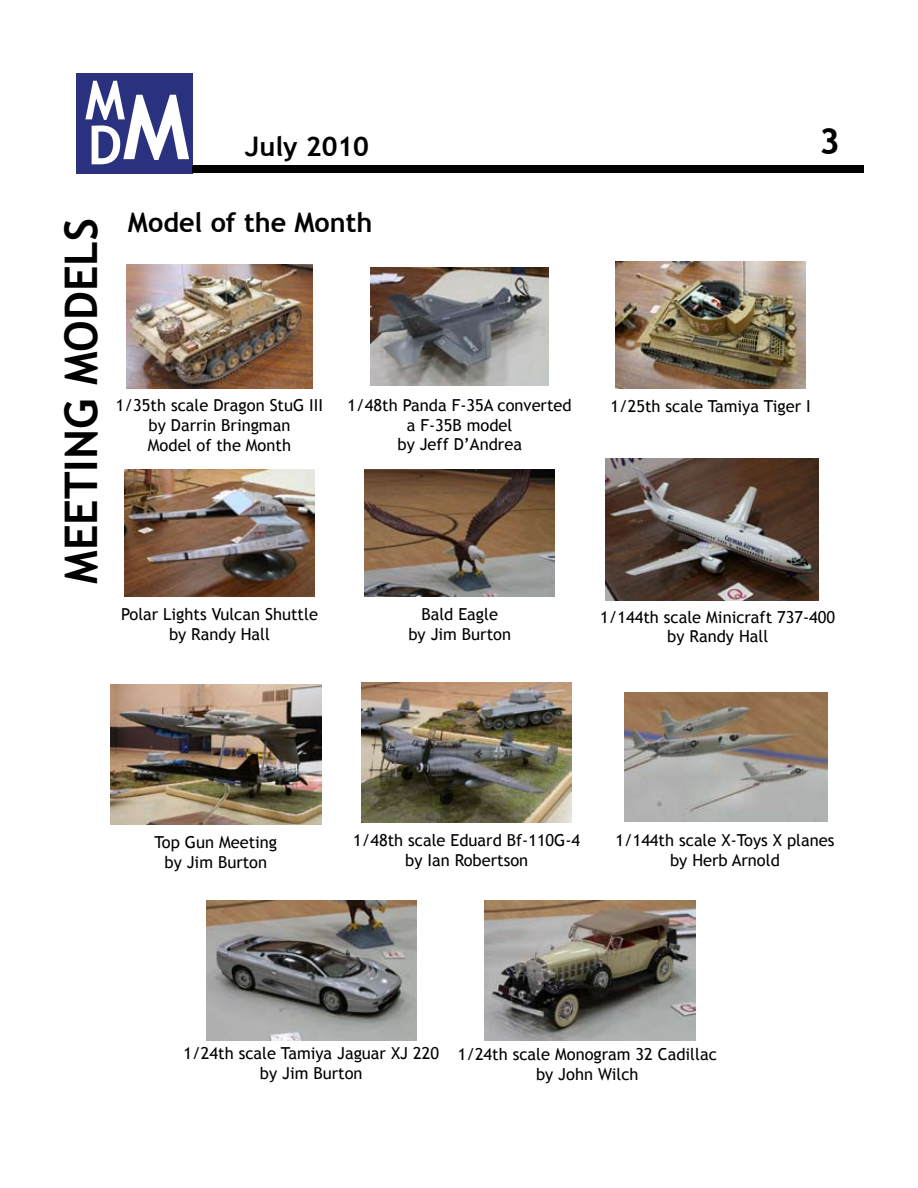
<style>
.page{position:relative;width:918px;height:1188px;background:#fff}
.page>*{position:absolute;margin:0;border:0;box-sizing:border-box;transform-origin:0 0}
.t1{font:700 54px/45px "Trebuchet MS";color:#fff}
.t2{font:700 45px "Trebuchet MS";color:#000}
.t3{font:700 36px "Trebuchet MS";color:#000}
.t4{font:700 27px "Trebuchet MS";color:#000}
.t5{font:16.5px/19.8px "Trebuchet MS";color:#000;text-align:center}
.s1{font-size:90px}
</style>
<div class="page">
<div style="left:76px;top:74px;width:117px;height:100px;background:#2a3280"></div>
<div style="left:192px;top:165px;width:672px;height:8px;background:#000"></div>
<img style="left:126px;top:264px;width:187px;height:125px">
<img style="left:371px;top:267px;width:178px;height:119px">
<img style="left:616px;top:262px;width:189px;height:126px">
<img style="left:125px;top:470px;width:189px;height:126px">
<img style="left:365px;top:470px;width:190px;height:126px">
<img style="left:606px;top:459px;width:213px;height:142px">
<img style="left:111px;top:684px;width:210px;height:140px">
<img style="left:361px;top:682px;width:211px;height:141px">
<img style="left:624px;top:692px;width:204px;height:129px">
<img style="left:206px;top:900px;width:211px;height:140px">
<img style="left:485px;top:900px;width:210px;height:140px">
<h1 class="t1" style="left:85px;top:78px;width:106px">M<br>D<span class="s1">M</span></h1>
<h3 class="t4" style="left:245px;top:130px;width:126px">July 2010</h3>
<h3 class="t3" style="left:819px;top:118px;width:23px">3</h3>
<h2 class="t2" style="left:53px;top:584px;width:368px;rotate:-90deg">MEETING MODELS</h2>
<h3 class="t4" style="left:128px;top:205px;width:246px">Model of the Month</h3>
<p class="t5" style="left:348px;top:395px;width:226px">1/48th Panda F-35A converted a F-35B model<br>by Jeff D’Andrea</p>
<p class="t5" style="left:116px;top:396px;width:209px">1/35th scale Dragon StuG III</p>
<p class="t5" style="left:611px;top:396px;width:202px">1/25th scale Tamiya Tiger I</p>
<p class="t5" style="left:148px;top:415px;width:145px;text-align:left">by Darrin Bringman<br>Model of the Month</p>
<p class="t5" style="left:121px;top:605px;width:198px">Polar Lights Vulcan Shuttle by Randy Hall</p>
<p class="t5" style="left:408px;top:605px;width:104px">Bald Eagle<br>by Jim Burton</p>
<p class="t5" style="left:600px;top:607px;width:236px">1/144th scale Minicraft 737-400 by Randy Hall</p>
<p class="t5" style="left:154px;top:832px;width:124px">Top Gun Meeting by Jim Burton</p>
<p class="t5" style="left:353px;top:831px;width:229px">1/48th scale Eduard Bf-110G-4 by Ian Robertson</p>
<p class="t5" style="left:615px;top:831px;width:221px">1/144th scale X-Toys X planes by Herb Arnold</p>
<p class="t5" style="left:184px;top:1043px;width:257px">1/24th scale Tamiya Jaguar XJ 220 by Jim Burton</p>
<p class="t5" style="left:458px;top:1045px;width:261px">1/24th scale Monogram 32 Cadillac by John Wilch</p>
</div>
